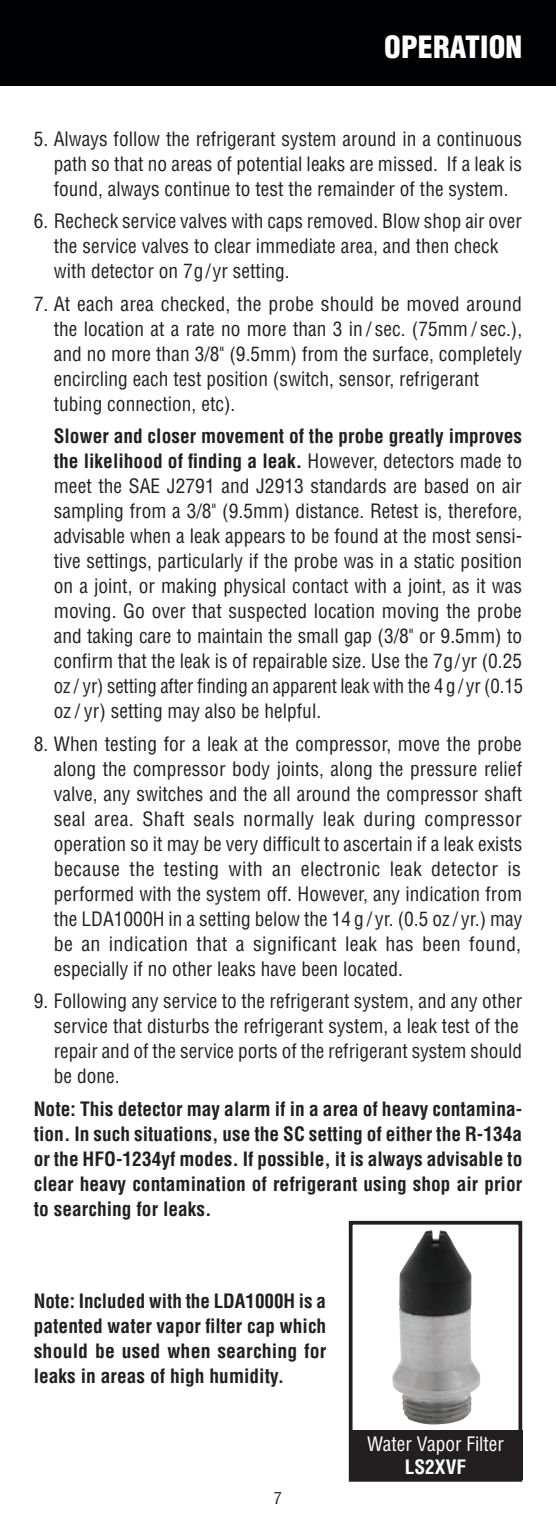
<style>
.page{position:relative;width:556px;height:1523px;background:#fff}
.page>*{position:absolute;margin:0;border:0;box-sizing:border-box;transform-origin:0 0}
.t1{font:900 condensed 30px "Helvetica";letter-spacing:.005em;color:#fff}
.t2{font:condensed 19.5px/25px "Helvetica";color:#231f20;text-align:justify}
.t3{font:700 condensed 19.5px/25px "Helvetica";color:#231f20;text-align:justify}
.t4{font:condensed 19.5px "Helvetica";color:#fff}
.t5{font:700 condensed 19.5px "Helvetica";color:#fff}
.t6{font:condensed 16.25px "Helvetica";color:#231f20}
.s1{font-weight:700}
</style>
<div class="page">
<div style="left:0;top:0;width:556px;height:86px;background:#000103"></div>
<img style="left:392px;top:1230px;width:88px;height:194px">
<div style="left:349px;top:1220px;width:173px;height:261px;border:4px solid #231f20"></div>
<div style="left:349px;top:1429px;width:173px;height:50px;background:#231f20"></div>
<h1 class="t1" style="left:384px;top:28px;width:139px">OPERATION</h1>
<p class="t2" style="left:54px;top:126px;width:470px;text-indent:-20px">5. Always follow the refrigerant system around in a continuous path so that no areas of potential leaks are missed. If a leak is found, always continue to test the remainder of the system.</p>
<p class="t2" style="left:54px;top:208px;width:470px;text-align:left;text-indent:-20px">6. Recheck service valves with caps removed. Blow shop air over the service valves to clear immediate area, and then check with detector on 7 g / yr setting.</p>
<p class="t2" style="left:54px;top:291px;width:470px;text-align:left;text-indent:-20px">7. At each area checked, the probe should be moved around the location at a rate no more than 3 in / sec. (75mm / sec.), and no more than 3/8" (9.5mm) from the surface, completely encircling each test position (switch, sensor, refrigerant tubing connection, etc).</p>
<p class="t2" style="left:54px;top:423px;width:471px"><span class="s1">Slower and closer movement of the probe greatly improves the likelihood of finding a leak.</span> However, detectors made to meet the SAE J2791 and J2913 standards are based on air sampling from a 3/8" (9.5mm) distance. Retest is, therefore, advisable when a leak appears to be found at the most sensi&shy;tive settings, particularly if the probe was in a static position on a joint, or making physical contact with a joint, as it was moving. Go over that suspected location moving the probe and taking care to maintain the small gap (3/8" or 9.5mm) to confirm that the leak is of repairable size. Use the 7 g / yr (0.25 oz / yr) setting after finding an apparent leak with the 4 g / yr (0.15 oz / yr) setting may also be helpful.</p>
<p class="t2" style="left:54px;top:731px;width:470px;text-indent:-20px">8. When testing for a leak at the compressor, move the probe along the compressor body joints, along the pressure relief valve, any switches and the all around the compressor shaft seal area. Shaft seals normally leak during compressor operation so it may be very difficult to ascertain if a leak exists because the testing with an electronic leak detector is performed with the system off. However, any indication from the LDA1000H in a setting below the 14 g / yr. (0.5 oz / yr.) may be an indication that a significant leak has been found, especially if no other leaks have been located.</p>
<p class="t2" style="left:54px;top:988px;width:470px;text-align:left;text-indent:-20px">9. Following any service to the refrigerant system, and any other service that disturbs the refrigerant system, a leak test of the repair and of the service ports of the refrigerant system should be done.</p>
<p class="t3" style="left:34px;top:1096px;width:490px">Note: This detector may alarm if in a area of heavy contamina&shy;tion. In such situations, use the SC setting of either the R-134a or the HFO-1234yf modes. If possible, it is always advisable to clear heavy contamination of refrigerant using shop air prior to searching for leaks.</p>
<p class="t3" style="left:34px;top:1288px;width:294px">Note: Included with the LDA1000H is a patented water vapor filter cap which should be used when searching for leaks in areas of high humidity.</p>
<p class="t6" style="left:274px;top:1488px;width:10px">7</p>
<p class="t4" style="left:367px;top:1431px;width:139px">Water Vapor Filter</p>
<p class="t5" style="left:405px;top:1454px;width:63px">LS2XVF</p>
</div>
